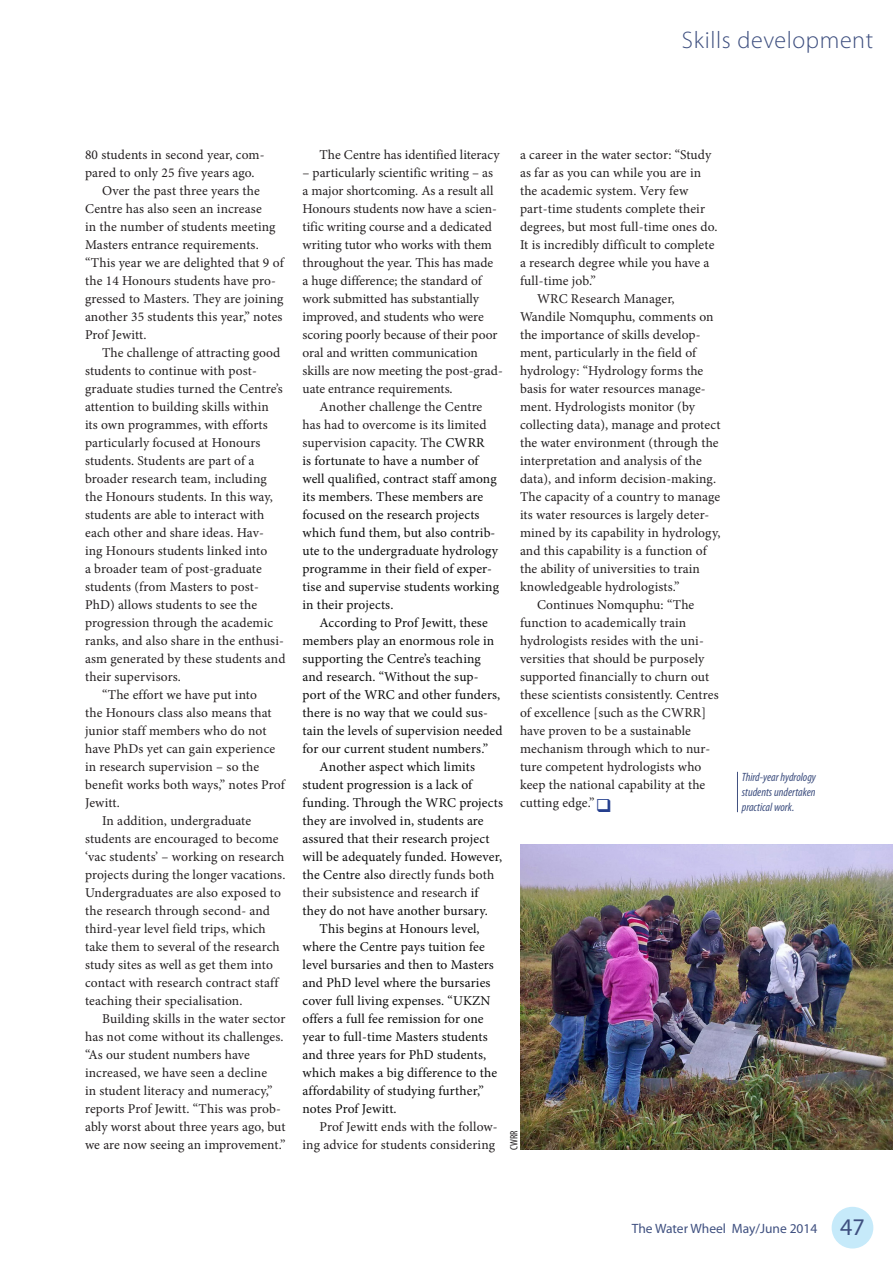
<style>
.page{position:relative;width:893px;height:1263px;background:#fff}
.page>*{position:absolute;margin:0;border:0;box-sizing:border-box;transform-origin:0 0}
.t1{font:300 24px "Myriad Pro";letter-spacing:.025em;color:#3f5080}
.Body_text{font:13.5px/18px "Minion Pro";letter-spacing:.005em;color:#231f20}
.Body_text-2{font:13.5px/18px "Minion Pro";letter-spacing:.01em;color:#0c0c0c}
.top_bar{font:13.5px "Myriad Pro";color:#3f5080}
.t2{font:italic condensed 12px/15px "Myriad Pro";color:#3f5080;text-align:justify}
.Photo_credit{font:condensed 10.65px "Myriad Pro";color:#231f20}
.s1{color:#231f20}
.s2{font-size:24px}
</style>
<div class="page">
<div style="left:832px;top:1207px;width:41px;height:41px;background:#c6eafa;border-radius:50%"></div>
<img style="left:520px;top:844px;width:373px;height:305px">
<hr style="left:737px;top:772px;width:1px;height:40px;background:#3f5080">
<h1 class="t1" style="left:682px;top:26px;width:193px">Skills development</h1>
<p class="Body_text" style="left:85px;top:145px;width:181px">80 students in second year, com&shy;pared to only 25 five years ago.</p>
<p class="Body_text" style="left:85px;top:181px;width:200px;text-indent:17px">Over the past three years the<br>Centre has also seen an increase<br>in the number of students meeting<br>Masters entrance requirements. “This year we are delighted that 9 of the 14 Honours students have pro&shy;gressed to Masters. They are joining another 35 students this year,” notes<br>Prof Jewitt.</p>
<p class="Body_text" style="left:85px;top:343px;width:202px;text-indent:17px">The challenge of attracting good students to continue with post&shy;graduate studies turned the Centre’s attention to building skills within<br>its own programmes, with efforts particularly focused at Honours students. Students are part of a broader research team, including the Honours students. In this way, students are able to interact with each other and share ideas. Hav-<br>ing Honours students linked into<br>a broader team of post-graduate students (from Masters to post-<br>PhD) allows students to see the progression through the academic ranks, and also share in the enthusi&shy;asm generated by these students and their supervisors.</p>
<p class="Body_text" style="left:85px;top:685px;width:201px;text-indent:17px">“The effort we have put into<br>the Honours class also means that junior staff members who do not have PhDs yet can gain experience in research supervision – so the benefit works both ways,” notes Prof<br>Jewitt.</p>
<p class="Body_text" style="left:85px;top:811px;width:202px;text-indent:17px">In addition, undergraduate students are encouraged to become ‘vac students’ – working on research projects during the longer vacations.<br>Undergraduates are also exposed to the research through second- and third-year level field trips, which take them to several of the research study sites as well as get them into contact with research contract staff teaching their specialisation.</p>
<p class="Body_text" style="left:85px;top:1009px;width:202px;text-indent:17px">Building skills in the water sector has not come without its challenges. “As our student numbers have increased, we have seen a decline<br>in student literacy and numeracy,” reports Prof Jewitt. “This was prob&shy;ably worst about three years ago, but we are now seeing an improvement.”</p>
<p class="Body_text" style="left:520px;top:145px;width:199px">a career in the water sector: “Study as far as you can while you are in the academic system. Very few part-time students complete their degrees, but most full-time ones do.<br>It is incredibly difficult to complete a research degree while you have a full-time job.”</p>
<p class="Body_text" style="left:520px;top:289px;width:202px;text-indent:17px">WRC Research Manager, Wandile Nomquphu, comments on the importance of skills develop&shy;ment, particularly in the field of hydrology: “Hydrology forms the basis for water resources manage&shy;ment. Hydrologists monitor (by collecting data), manage and protect the water environment (through the interpretation and analysis of the data), and inform decision-making.<br>The capacity of a country to manage its water resources is largely deter&shy;mined by its capability in hydrology, and this capability is a function of the ability of universities to train knowledgeable hydrologists.”</p>
<p class="Body_text" style="left:520px;top:595px;width:200px;text-indent:17px">Continues Nomquphu: “The function to academically train hydrologists resides with the uni&shy;versities that should be purposely supported financially to churn out these scientists consistently. Centres of excellence [such as the CWRR] have proven to be a sustainable mechanism through which to nur&shy;ture competent hydrologists who keep the national capability at the cutting edge.”</p>
<p class="Body_text" style="left:320px;top:145px;width:182px">The Centre has identified literacy</p>
<p class="Body_text" style="left:302px;top:163px;width:202px">– particularly scientific writing – as<br>a major shortcoming. As a result all Honours students now have a scien&shy;tific writing course and a dedicated writing tutor who works with them throughout the year. This has made<br>a huge difference; the standard of work submitted has substantially improved, and students who were scoring poorly because of their poor oral and written communication skills are now meeting the post-grad&shy;uate entrance requirements.</p>
<p class="Body_text-2" style="left:302px;top:397px;width:198px;text-indent:17px"><span class="s1">Another challenge the Centre has had to overcome is its limited supervision capacity. The</span> CWRR<br>is fortunate to have a number of well qualified, contract staff among its members. These members are focused on the research projects which fund them, but also contrib&shy;ute to the undergraduate hydrology programme in their field of exper&shy;tise and supervise students working in their projects.</p>
<p class="Body_text-2" style="left:302px;top:613px;width:202px;text-indent:17px">According to Prof Jewitt, these members play an enormous role in supporting the Centre’s teaching and research. “Without the sup&shy;port of the WRC and other funders, there is no way that we could sus&shy;tain the levels of supervision needed for our current student numbers.”</p>
<p class="Body_text-2" style="left:302px;top:757px;width:202px;text-indent:17px">Another aspect which limits student progression is a lack of funding. Through the WRC projects they are involved in, students are assured that their research project will be adequately funded. However, the Centre also <span class="s1">directly funds both their subsistence and research</span> if they do not have another bursary.</p>
<p class="Body_text-2" style="left:302px;top:919px;width:196px;text-indent:17px">This begins at Honours level, where the Centre pays tuition fee level bursaries and then to Masters and PhD level where the bursaries cover full living expenses. “UKZN offers a full fee remission for one year to full-time Masters students and three years for PhD students, which makes a big difference to the affordability of studying further,” notes Prof Jewitt.</p>
<p class="Body_text" style="left:302px;top:1117px;width:197px;text-align:right">Prof Jewitt ends with the follow&shy;ing advice for students considering</p>
<p class="Photo_credit" style="left:507px;top:1150px;width:21px;rotate:-90deg">CWRR</p>
<p class="t2" style="left:742px;top:769px;width:76px">Third-year hydrology students undertaken practical work.</p>
<p class="top_bar" style="left:632px;top:1220px;width:234px">The Water Wheel May/June 2014 <span class="s2">47</span></p>
</div>
